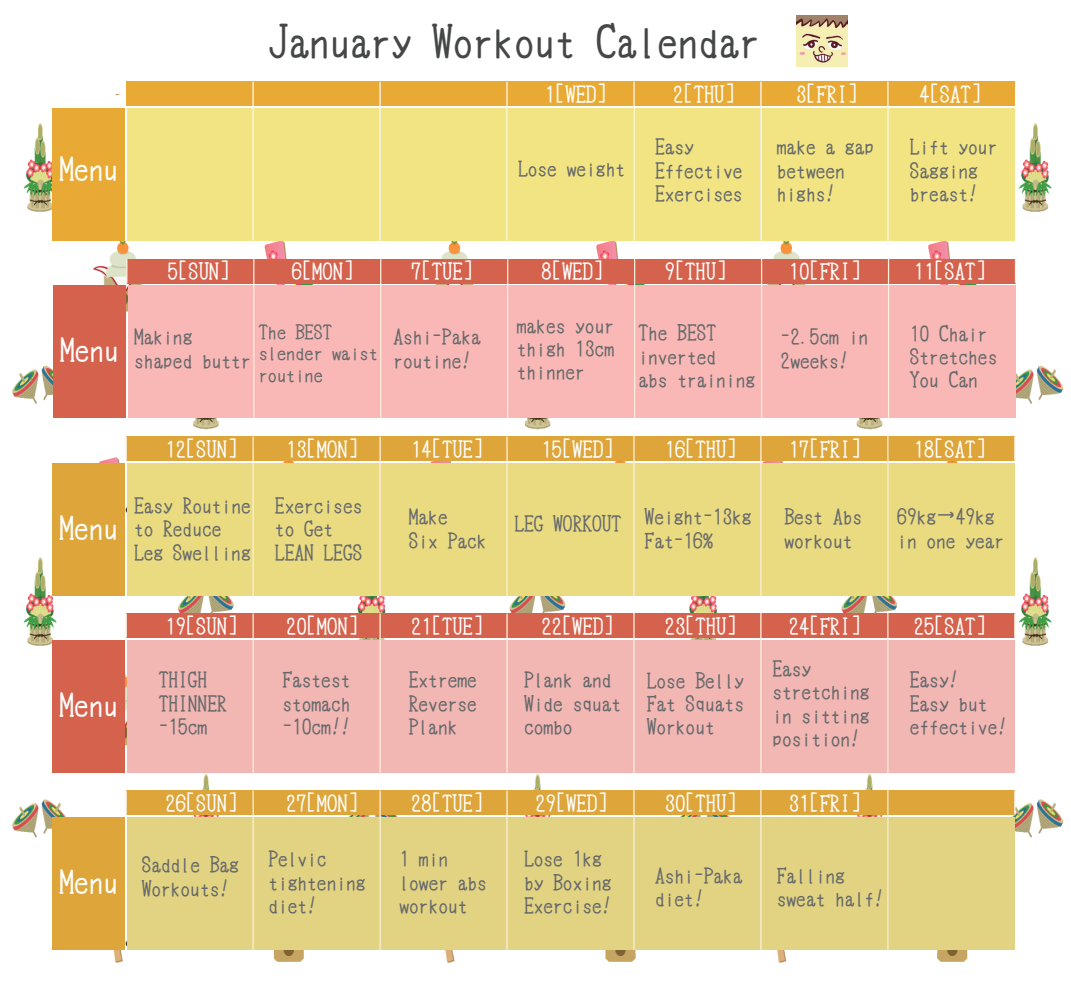
<style>
.page{position:relative;width:1071px;height:990px;background:#fff}
.page>*{position:absolute;margin:0;border:0;box-sizing:border-box;transform-origin:0 0}
.t1{font:40.88px "cinecaption";color:#454646}
.t2{font:29.38px "cinecaption";color:#fff}
.t3{font:20.5px "cinecaption";color:#fff}
.t4{font:19.5px/23.4px "cinecaption";color:#66696b}
.t5{font:17.88px/21.4px "cinecaption";color:#66696b}
</style>
<div class="page">
<img style="left:11px;top:94px;width:1053px;height:869px">
<img style="left:796px;top:16px;width:51px;height:51px">
<div style="left:126px;top:82px;width:888px;height:24px;background:#e9aa35"></div>
<div style="left:53px;top:108px;width:72px;height:133px;background:#e9aa35"></div>
<div style="left:127px;top:108px;width:887px;height:133px;background:#f2e482"></div>
<hr style="left:252px;top:82px;width:2px;height:159px;background:#fff">
<hr style="left:379px;top:82px;width:1px;height:159px;background:#fff">
<hr style="left:506px;top:82px;width:1px;height:159px;background:#fff">
<hr style="left:760px;top:82px;width:1px;height:159px;background:#fff">
<hr style="left:886px;top:82px;width:2px;height:160px;background:#fff">
<hr style="left:633px;top:82px;width:1px;height:159px;background:#fff">
<div style="left:127px;top:259px;width:888px;height:24px;background:#d5624c"></div>
<div style="left:53px;top:285px;width:73px;height:133px;background:#d5624c"></div>
<div style="left:128px;top:285px;width:887px;height:133px;background:#f9b8b6"></div>
<hr style="left:253px;top:259px;width:1px;height:159px;background:#faf0de">
<hr style="left:380px;top:259px;width:1px;height:159px;background:#faf0de">
<hr style="left:507px;top:259px;width:1px;height:159px;background:#faf0de">
<hr style="left:760px;top:258px;width:2px;height:160px;background:#faf0de">
<hr style="left:887px;top:258px;width:1px;height:160px;background:#faf0de">
<hr style="left:633px;top:258px;width:2px;height:160px;background:#faf0de">
<svg style="left:126px;top:259px;width:1px;height:24px"></svg>
<svg style="left:1014px;top:259px;width:1px;height:24px"></svg>
<div style="left:126px;top:436px;width:888px;height:24px;background:#dea53a"></div>
<div style="left:53px;top:463px;width:72px;height:132px;background:#dea53a"></div>
<div style="left:127px;top:463px;width:887px;height:132px;background:#eadb81"></div>
<hr style="left:252px;top:436px;width:2px;height:159px;background:#faf0de">
<hr style="left:379px;top:436px;width:1px;height:159px;background:#faf0de">
<hr style="left:506px;top:436px;width:1px;height:159px;background:#faf0de">
<hr style="left:760px;top:435px;width:1px;height:160px;background:#faf0de">
<hr style="left:886px;top:436px;width:2px;height:159px;background:#faf0de">
<hr style="left:633px;top:435px;width:1px;height:160px;background:#faf0de">
<hr style="left:125px;top:436px;width:2px;height:24px;background:#faf0de">
<hr style="left:1013px;top:436px;width:2px;height:24px;background:#faf0de">
<div style="left:126px;top:613px;width:888px;height:24px;background:#d5624c"></div>
<div style="left:53px;top:640px;width:72px;height:132px;background:#d5624c"></div>
<div style="left:127px;top:640px;width:887px;height:132px;background:#f2b6b3"></div>
<hr style="left:252px;top:613px;width:2px;height:159px;background:#faf0de">
<hr style="left:379px;top:613px;width:1px;height:159px;background:#faf0de">
<hr style="left:506px;top:613px;width:1px;height:159px;background:#faf0de">
<hr style="left:760px;top:612px;width:1px;height:160px;background:#faf0de">
<hr style="left:886px;top:613px;width:2px;height:159px;background:#faf0de">
<hr style="left:633px;top:612px;width:1px;height:160px;background:#faf0de">
<hr style="left:125px;top:613px;width:2px;height:24px;background:#faf0de">
<hr style="left:1013px;top:613px;width:2px;height:24px;background:#faf0de">
<div style="left:126px;top:790px;width:888px;height:24px;background:#dea53a"></div>
<div style="left:53px;top:817px;width:72px;height:132px;background:#dea53a"></div>
<div style="left:127px;top:817px;width:887px;height:132px;background:#e2d382"></div>
<hr style="left:252px;top:790px;width:2px;height:159px;background:#faf0de">
<hr style="left:379px;top:790px;width:1px;height:159px;background:#faf0de">
<hr style="left:506px;top:790px;width:1px;height:159px;background:#faf0de">
<hr style="left:760px;top:789px;width:1px;height:160px;background:#faf0de">
<hr style="left:886px;top:789px;width:2px;height:160px;background:#faf0de">
<hr style="left:633px;top:789px;width:1px;height:160px;background:#faf0de">
<hr style="left:125px;top:790px;width:2px;height:24px;background:#faf0de">
<hr style="left:1013px;top:790px;width:2px;height:24px;background:#faf0de">
<h2 class="t2" style="left:59px;top:151px;width:60px">Menu</h2>
<h1 class="t1" style="left:268px;top:18px;width:493px">January Workout Calendar</h1>
<p class="t3" style="left:673px;top:82px;width:63px">2[THU]</p>
<p class="t3" style="left:795px;top:82px;width:63px">3[FRI]</p>
<p class="t3" style="left:544px;top:82px;width:63px">1[WED]</p>
<p class="t3" style="left:919px;top:82px;width:63px">4[SAT]</p>
<p class="t4" style="left:518px;top:158px;width:108px">Lose weight</p>
<p class="t4" style="left:655px;top:136px;width:89px">Easy<br>Effective<br>Exercises</p>
<p class="t4" style="left:776px;top:136px;width:99px">make a gap between highs!</p>
<p class="t4" style="left:909px;top:136px;width:89px">Lift your<br>Sagging breast!</p>
<h2 class="t2" style="left:60px;top:333px;width:60px">Menu</h2>
<p class="t3" style="left:168px;top:260px;width:63px">5[SUN]</p>
<p class="t3" style="left:292px;top:260px;width:63px">6[MON]</p>
<p class="t3" style="left:411px;top:260px;width:63px">7[TUE]</p>
<p class="t3" style="left:541px;top:260px;width:63px">8[WED]</p>
<p class="t3" style="left:664px;top:260px;width:63px">9[THU]</p>
<p class="t3" style="left:788px;top:260px;width:73px">10[FRI]</p>
<p class="t3" style="left:913px;top:260px;width:73px">11[SAT]</p>
<p class="t4" style="left:134px;top:326px;width:118px">Making shaped buttr</p>
<p class="t5" style="left:258px;top:322px;width:121px">The BEST slender waist routine</p>
<p class="t4" style="left:393px;top:326px;width:89px">Ashi-Paka routine!</p>
<p class="t4" style="left:516px;top:314px;width:99px;text-align:justify">makes your thigh 13cm thinner</p>
<p class="t4" style="left:638px;top:322px;width:118px">The BEST inverted<br>abs training</p>
<p class="t4" style="left:780px;top:326px;width:89px">-2.5cm in<br>2weeks!</p>
<p class="t4" style="left:909px;top:322px;width:89px">10 Chair<br>Stretches<br>You Can</p>
<h2 class="t2" style="left:59px;top:510px;width:60px">Menu</h2>
<p class="t3" style="left:165px;top:437px;width:73px">12[SUN]</p>
<p class="t3" style="left:286px;top:437px;width:73px">13[MON]</p>
<p class="t3" style="left:411px;top:437px;width:73px">14[TUE]</p>
<p class="t3" style="left:541px;top:437px;width:73px">15[WED]</p>
<p class="t3" style="left:664px;top:437px;width:73px">16[THU]</p>
<p class="t3" style="left:788px;top:437px;width:73px">17[FRI]</p>
<p class="t3" style="left:913px;top:437px;width:73px">18[SAT]</p>
<p class="t4" style="left:134px;top:494px;width:118px">Easy Routine to Reduce<br>Leg Swelling</p>
<p class="t4" style="left:275px;top:494px;width:89px">Exercises to Get<br>LEAN LEGS</p>
<p class="t4" style="left:408px;top:506px;width:79px">Make<br>Six Pack</p>
<p class="t4" style="left:514px;top:513px;width:108px">LEG WORKOUT</p>
<p class="t4" style="left:644px;top:506px;width:108px">Weight-13kg<br>Fat-16%</p>
<p class="t4" style="left:897px;top:506px;width:108px">69kg→49kg in one year</p>
<p class="t4" style="left:784px;top:506px;width:79px">Best Abs workout</p>
<h2 class="t2" style="left:59px;top:687px;width:60px">Menu</h2>
<h2 class="t2" style="left:59px;top:864px;width:60px">Menu</h2>
<p class="t3" style="left:165px;top:614px;width:73px">19[SUN]</p>
<p class="t3" style="left:286px;top:614px;width:73px">20[MON]</p>
<p class="t3" style="left:411px;top:614px;width:73px">21[TUE]</p>
<p class="t3" style="left:541px;top:614px;width:73px">22[WED]</p>
<p class="t3" style="left:664px;top:614px;width:73px">23[THU]</p>
<p class="t3" style="left:788px;top:614px;width:73px">24[FRI]</p>
<p class="t3" style="left:913px;top:614px;width:73px">25[SAT]</p>
<p class="t4" style="left:159px;top:668px;width:70px">THIGH<br>THINNER -15cm</p>
<p class="t4" style="left:282px;top:668px;width:70px;text-align:justify">Fastest stomach -10cm!!</p>
<p class="t4" style="left:408px;top:668px;width:70px;text-align:justify">Extreme Reverse Plank</p>
<p class="t3" style="left:165px;top:791px;width:73px">26[SUN]</p>
<p class="t3" style="left:286px;top:791px;width:73px">27[MON]</p>
<p class="t3" style="left:411px;top:791px;width:73px">28[TUE]</p>
<p class="t4" style="left:142px;top:853px;width:99px">Saddle Bag<br>Workouts!</p>
<p class="t4" style="left:268px;top:847px;width:99px">Pelvic tightening diet!</p>
<p class="t4" style="left:399px;top:847px;width:89px">1 min lower abs workout</p>
<p class="t4" style="left:524px;top:668px;width:99px">Plank and<br>Wide squat combo</p>
<p class="t4" style="left:646px;top:669px;width:99px;text-align:justify">Lose Belly Fat Squats Workout</p>
<p class="t4" style="left:772px;top:657px;width:99px">Easy stretching in sitting position!</p>
<p class="t3" style="left:535px;top:791px;width:73px">29[WED]</p>
<p class="t3" style="left:664px;top:791px;width:73px">30[THU]</p>
<p class="t3" style="left:788px;top:791px;width:73px">31[FRI]</p>
<p class="t4" style="left:524px;top:847px;width:89px">Lose 1kg by Boxing<br>Exercise!</p>
<p class="t4" style="left:655px;top:864px;width:89px">Ashi-Paka diet!</p>
<p class="t4" style="left:776px;top:864px;width:108px">Falling sweat half!</p>
<p class="t4" style="left:909px;top:668px;width:99px">Easy!<br>Easy but effective!</p>
</div>
